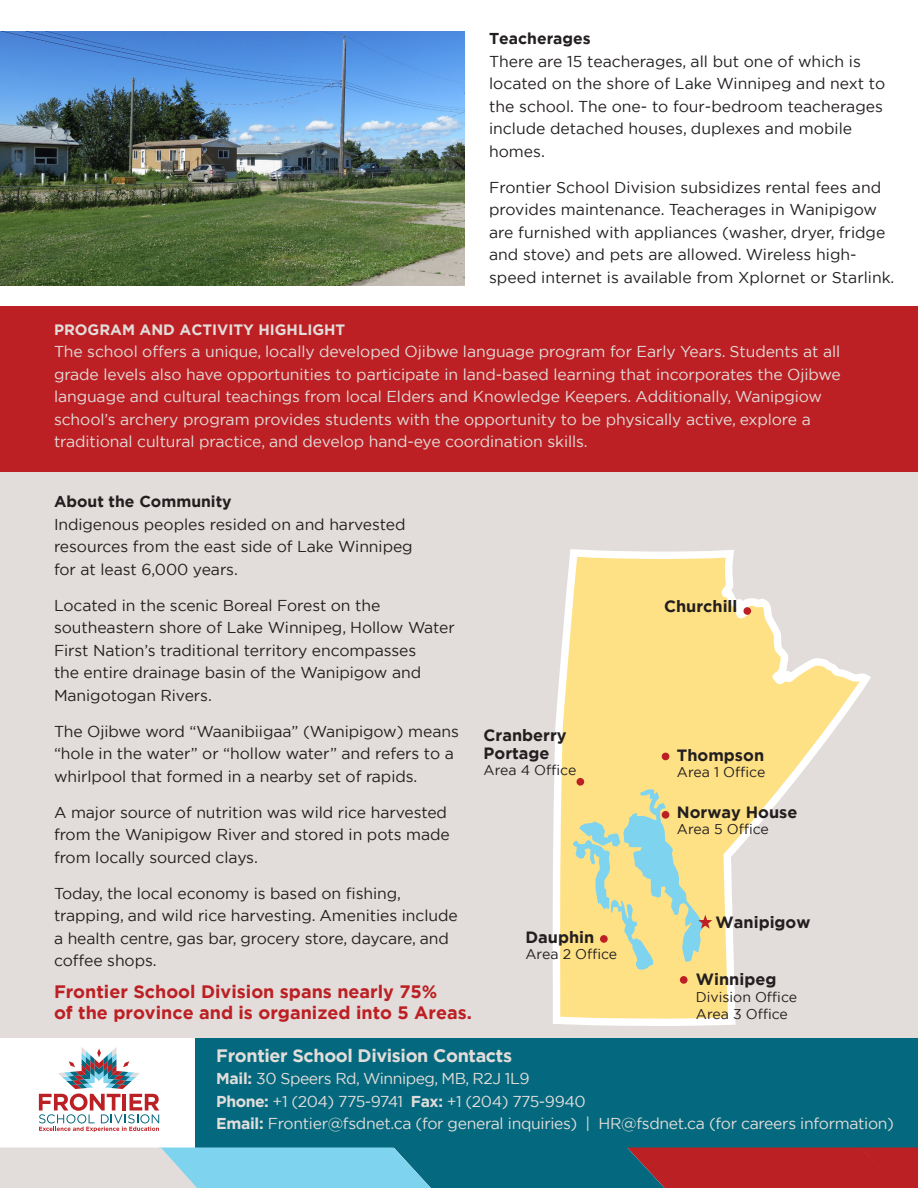
<style>
.page{position:relative;width:918px;height:1188px;background:#fff}
.page>*{position:absolute;margin:0;border:0;box-sizing:border-box;transform-origin:0 0}
.t1{font:700 18px "Gotham";color:#bc2024}
.t2{font:700 18px "Gotham";letter-spacing:-.02em;color:#e2ddda}
.t3{font:700 16.35px "Gotham";color:#231f20}
.t4{font:15.75px/22.5px "Gotham";letter-spacing:-.005em;color:#231f20}
.t5{font:15.75px/22.5px "Gotham";letter-spacing:-.005em;color:#e2ddda}
.t6{font:15.75px "Gotham";letter-spacing:-.03em;color:#e2ddda}
.t7{font:700 15.75px "Gotham";color:#231f20}
.t8{font:700 15px "Gotham";color:#e2ddda}
.t9{font:14.1px "Gotham";color:#231f20}
.s1{font-weight:700}
</style>
<div class="page">
<div style="left:0;top:306px;width:918px;height:166px;background:#bc2024"></div>
<div style="left:195px;top:945px;width:723px;height:203px;background:#04697e"></div>
<div style="left:0;top:472px;width:918px;height:566px;background:#e2ddda"></div>
<svg style="left:0;top:1148px;width:918px;height:40px;background:#84b0bf"></svg>
<svg style="left:39px;top:1047px;width:120px;height:85px"></svg>
<img style="left:0;top:32px;width:464px;height:253px">
<svg style="left:549px;top:549px;width:324px;height:639px"></svg>
<div style="left:680px;top:976px;width:8px;height:8px;background:#bc2024;border-radius:50%"></div>
<div style="left:662px;top:753px;width:7px;height:7px;background:#bc2024;border-radius:50%"></div>
<div style="left:743px;top:607px;width:8px;height:8px;background:#bc2024;border-radius:50%"></div>
<div style="left:577px;top:778px;width:7px;height:8px;background:#bc2024;border-radius:50%"></div>
<svg style="left:573px;top:789px;width:139px;height:181px;background:#dfdc9e"></svg>
<p class="t7" style="left:489px;top:29px;width:103px">Teacherages</p>
<p class="t4" style="left:489px;top:49px;width:398px">There are 15 teacherages, all but one of which is located on the shore of Lake Winnipeg and next to the school. The one- to four-bedroom teacherages include detached houses, duplexes and mobile homes.</p>
<p class="t4" style="left:489px;top:175px;width:407px">Frontier School Division subsidizes rental fees and provides maintenance. Teacherages in Wanipigow are furnished with appliances (washer, dryer, fridge and stove) and pets are allowed. Wireless high&shy;speed internet is available from Xplornet or Starlink.</p>
<p class="t8" style="left:54px;top:321px;width:293px">PROGRAM AND ACTIVITY HIGHLIGHT</p>
<p class="t5" style="left:54px;top:340px;width:788px">The school offers a unique, locally developed Ojibwe language program for Early Years. Students at all grade levels also have opportunities to participate in land-based learning that incorporates the Ojibwe language and cultural teachings from local Elders and Knowledge Keepers. Additionally, Wanipgiow school’s archery program provides students with the opportunity to be physically active, explore a traditional cultural practice, and develop hand-eye coordination skills.</p>
<p class="t7" style="left:54px;top:493px;width:179px">About the Community</p>
<p class="t4" style="left:54px;top:513px;width:360px">Indigenous peoples resided on and harvested resources from the east side of Lake Winnipeg for at least 6,000 years.</p>
<p class="t4" style="left:54px;top:594px;width:402px">Located in the scenic Boreal Forest on the southeastern shore of Lake Winnipeg, Hollow Water First Nation’s traditional territory encompasses<br>the entire drainage basin of the Wanipigow and Manigotogan Rivers.</p>
<p class="t4" style="left:54px;top:720px;width:406px">The Ojibwe word “Waanibiigaa” (Wanipigow) means “hole in the water” or “hollow water” and refers to a whirlpool that formed in a nearby set of rapids.</p>
<p class="t4" style="left:54px;top:801px;width:397px">A major source of nutrition was wild rice harvested from the Wanipigow River and stored in pots made from locally sourced clays.</p>
<p class="t4" style="left:54px;top:882px;width:405px">Today, the local economy is based on fishing, trapping, and wild rice harvesting. Amenities include a health centre, gas bar, grocery store, daycare, and coffee shops.</p>
<p class="t1" style="left:54px;top:982px;width:385px">Frontier School Division spans nearly 75%</p>
<p class="t1" style="left:54px;top:1003px;width:419px">of the province and is organized into 5 Areas.</p>
<p class="t3" style="left:484px;top:726px;width:85px">Cranberry</p>
<p class="t3" style="left:484px;top:744px;width:67px">Portage</p>
<p class="t9" style="left:484px;top:761px;width:94px">Area 4 Office</p>
<p class="t3" style="left:525px;top:928px;width:70px">Dauphin</p>
<p class="t9" style="left:525px;top:945px;width:93px">Area 2 Office</p>
<p class="t3" style="left:664px;top:596px;width:75px">Churchill</p>
<p class="t3" style="left:677px;top:745px;width:89px">Thompson</p>
<p class="t9" style="left:677px;top:763px;width:90px">Area 1 Office</p>
<p class="t3" style="left:677px;top:803px;width:122px">Norway House</p>
<p class="t9" style="left:677px;top:820px;width:94px">Area 5 Office</p>
<p class="t3" style="left:716px;top:913px;width:96px">Wanipigow</p>
<p class="t3" style="left:696px;top:969px;width:82px">Winnipeg</p>
<p class="t9" style="left:696px;top:988px;width:103px">Division Office</p>
<p class="t9" style="left:696px;top:1005px;width:94px">Area 3 Office</p>
<p class="t2" style="left:216px;top:1045px;width:297px">Frontier School Division Contacts</p>
<p class="t6" style="left:216px;top:1069px;width:315px"><span class="s1">Mail:</span> 30 Speers Rd, Winnipeg, MB, R2J 1L9</p>
<p class="t6" style="left:216px;top:1091px;width:371px"><span class="s1">Phone:</span> +1 (204) 775-9741 <span class="s1">Fax:</span> +1 (204) 775-9940</p>
<p class="t5" style="left:216px;top:1112px;width:679px"><span class="s1">Email:</span> Frontier@fsdnet.ca (for general inquiries) | HR@fsdnet.ca (for careers information)</p>
</div>
